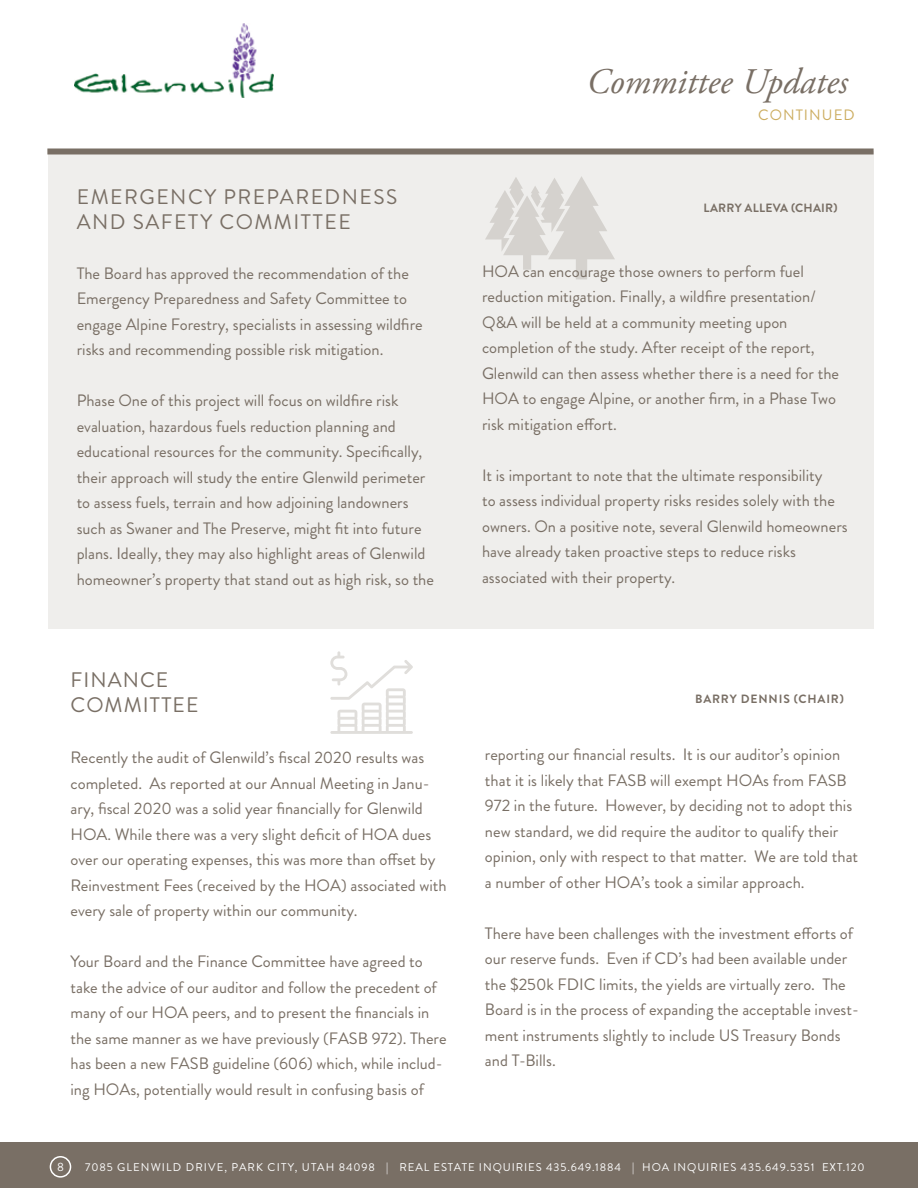
<style>
.page{position:relative;width:918px;height:1188px;background:#fff}
.page>*{position:absolute;margin:0;border:0;box-sizing:border-box;transform-origin:0 0}
.t1{font:italic 36px "Adobe Garamond Pro";color:#796f65}
.t2{font:21px/25.5px "Brandon Grotesque";letter-spacing:.07em;color:#796f65}
.t3{font:21px/25.5px "Brandon Grotesque";letter-spacing:.05em;color:#796f65}
.t4{font:16.5px/25.5px "Brandon Grotesque";color:#796f65}
.t5{font:15px "Brandon Grotesque";letter-spacing:.07em;color:#ccad60}
.t6{font:700 12px "Brandon Grotesque";letter-spacing:.02em;color:#796f65}
.t7{font:700 12px "Brandon Grotesque";letter-spacing:.06em;color:#796f65}
.t8{font:12px "Brandon Grotesque";color:#fff}
.t9{font:11.25px "Brandon Grotesque";letter-spacing:.08em;color:#fff}
</style>
<div class="page">
<div style="left:0;top:1143px;width:918px;height:45px;background:#796f65"></div>
<div style="left:50px;top:1156px;width:21px;height:22px;border:2px solid #fff;border-radius:50%"></div>
<img style="left:75px;top:24px;width:198px;height:73px">
<svg style="left:330px;top:651px;width:83px;height:83px"></svg>
<div style="left:48px;top:151px;width:826px;height:478px;background:#efeeec"></div>
<div style="left:47px;top:148px;width:827px;height:6px;background:#796f65"></div>
<svg style="left:485px;top:176px;width:130px;height:103px"></svg>
<p class="t2" style="left:77px;top:184px;width:322px">EMERGENCY PREPAREDNESS<br>AND SAFETY COMMITTEE</p>
<p class="t4" style="left:77px;top:261px;width:347px">The Board has approved the recommendation of the Emergency Preparedness and Safety Committee to engage Alpine Forestry, specialists in assessing wildfire risks and recommending possible risk mitigation.</p>
<p class="t4" style="left:77px;top:388px;width:359px">Phase One of this project will focus on wildfire risk evaluation, hazardous fuels reduction planning and educational resources for the community. Specifically, their approach will study the entire Glenwild perimeter to assess fuels, terrain and how adjoining landowners such as Swaner and The Preserve, might fit into future plans. Ideally, they may also highlight areas of Glenwild homeowner’s property that stand out as high risk, so the</p>
<p class="t3" style="left:70px;top:667px;width:129px">FINANCE<br>COMMITTEE</p>
<p class="t4" style="left:70px;top:745px;width:378px">Recently the audit of Glenwild’s fiscal 2020 results was completed. As reported at our Annual Meeting in Janu&shy;ary, fiscal 2020 was a solid year financially for Glenwild HOA. While there was a very slight deficit of HOA dues over our operating expenses, this was more than offset by Reinvestment Fees (received by the HOA) associated with every sale of property within our community.</p>
<p class="t4" style="left:70px;top:949px;width:378px">Your Board and the Finance Committee have agreed to take the advice of our auditor and follow the precedent of many of our HOA peers, and to present the financials in the same manner as we have previously (FASB 972). There has been a new FASB guideline (606) which, while includ&shy;ing HOAs, potentially would result in confusing basis of</p>
<h1 class="t1" style="left:587px;top:60px;width:263px">Committee Updates</h1>
<p class="t5" style="left:758px;top:104px;width:98px">CONTINUED</p>
<p class="t6" style="left:703px;top:200px;width:136px">LARRY ALLEVA (CHAIR)</p>
<p class="t4" style="left:482px;top:259px;width:359px">HOA can encourage those owners to perform fuel reduction mitigation. Finally, a wildfire presentation/ Q&amp;A will be held at a community meeting upon completion of the study. After receipt of the report, Glenwild can then assess whether there is a need for the HOA to engage Alpine, or another firm, in a Phase Two risk mitigation effort.</p>
<p class="t4" style="left:482px;top:463px;width:367px">It is important to note that the ultimate responsibility<br>to assess individual property risks resides solely with the owners. On a positive note, several Glenwild homeowners have already taken proactive steps to reduce risks associated with their property.</p>
<p class="t7" style="left:695px;top:691px;width:150px">BARRY DENNIS (CHAIR)</p>
<p class="t4" style="left:485px;top:742px;width:375px">reporting our financial results. It is our auditor’s opinion that it is likely that FASB will exempt HOAs from FASB 972 in the future. However, by deciding not to adopt this new standard, we did require the auditor to qualify their opinion, only with respect to that matter. We are told that a number of other HOA’s took a similar approach.</p>
<p class="t4" style="left:485px;top:920px;width:375px">There have been challenges with the investment efforts of our reserve funds. Even if CD’s had been available under the $250k FDIC limits, the yields are virtually zero. The Board is in the process of expanding the acceptable invest&shy;ment instruments slightly to include US Treasury Bonds and T-Bills.</p>
<p class="t8" style="left:57px;top:1159px;width:8px">8</p>
<p class="t9" style="left:85px;top:1159px;width:781px">7085 GLENWILD DRIVE, PARK CITY, UTAH 84098 | REAL ESTATE INQUIRIES 435.649.1884 | HOA INQUIRIES 435.649.5351 EXT.120</p>
</div>
